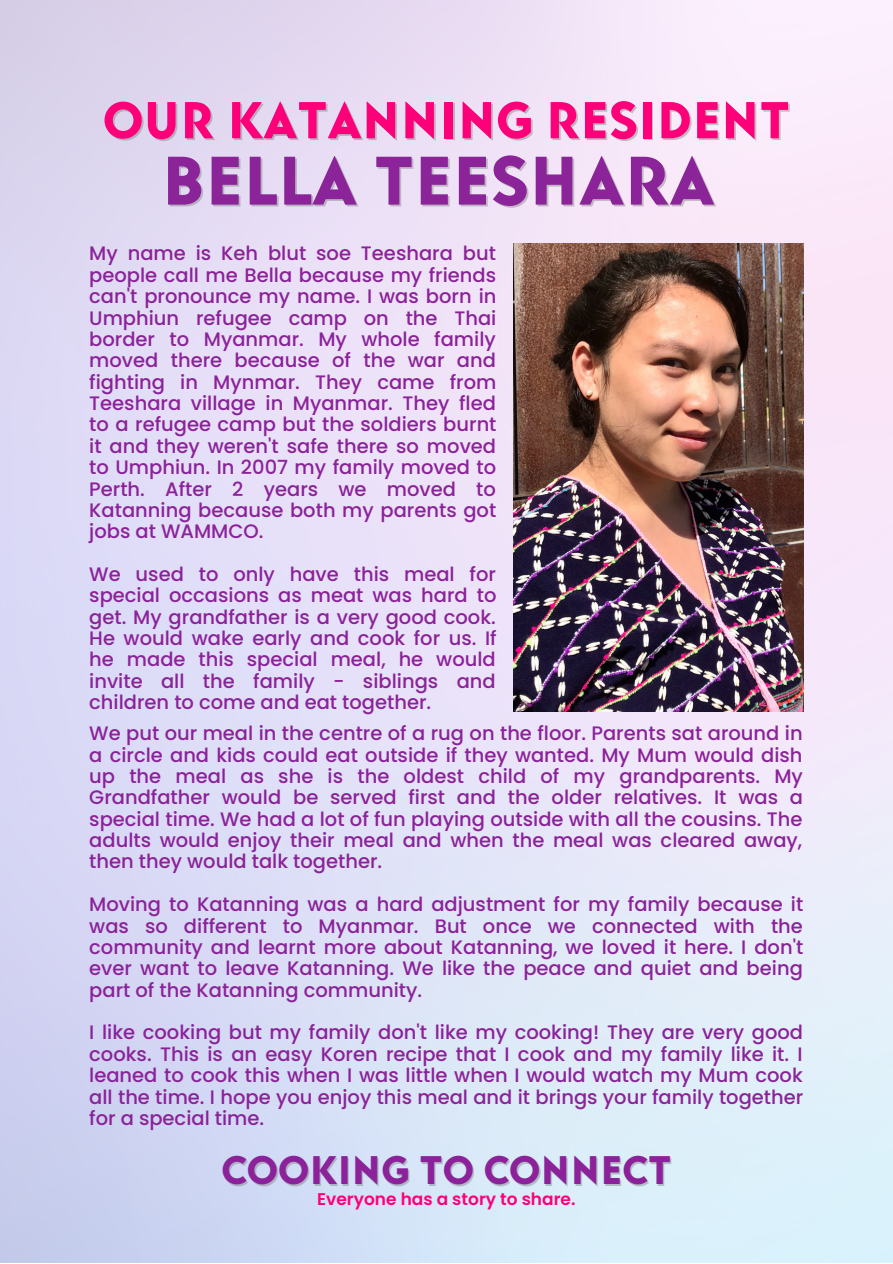
<style>
.page{position:relative;width:893px;height:1264px;background:#fff}
.page>*{position:absolute;margin:0;border:0;box-sizing:border-box;transform-origin:0 0}
.t1{font:67.5px "Baro";color:#8b2399}
.t2{font:51px "Baro";color:#fd0079}
.t3{font:39.3px "Baro";color:#8b2299}
.t4{font:500 19.5px/21.3px "Poppins";color:#8b2299;text-align:justify}
.t5{font:600 16.95px "Poppins";color:#fd0079}
</style>
<div class="page">
<img style="left:0;top:0;width:892px;height:1262px">
<img style="left:513px;top:244px;width:290px;height:467px">
<h2 class="t2" style="left:103px;top:90px;width:688px">OUR KATANNING RESIDENT</h2>
<h1 class="t1" style="left:161px;top:140px;width:554px">BELLA TEESHARA</h1>
<p class="t4" style="left:89px;top:243px;width:409px">My name is Keh blut soe Teeshara but people call me Bella because my friends can't pronounce my name. I was born in Umphiun refugee camp on the Thai border to Myanmar. My whole family moved there because of the war and fighting in Mynmar. They came from Teeshara village in Myanmar. They fled to a refugee camp but the soldiers burnt it and they weren't safe there so moved to Umphiun. In 2007 my family moved to Perth. After 2 years we moved to Katanning because both my parents got jobs at WAMMCO.</p>
<p class="t4" style="left:89px;top:563px;width:409px">We used to only have this meal for special occasions as meat was hard to get. My grandfather is a very good cook.<br>He would wake early and cook for us. If he made this special meal, he would invite all the family - siblings and children to come and eat together.</p>
<p class="t4" style="left:89px;top:722px;width:715px">We put our meal in the centre of a rug on the floor. Parents sat around in a circle and kids could eat outside if they wanted. My Mum would dish up the meal as she is the oldest child of my grandparents. My Grandfather would be served first and the older relatives. It was a special time. We had a lot of fun playing outside with all the cousins. The adults would enjoy their meal and when the meal was cleared away, then they would talk together.</p>
<p class="t4" style="left:89px;top:893px;width:715px">Moving to Katanning was a hard adjustment for my family because it was so different to Myanmar. But once we connected with the community and learnt more about Katanning, we loved it here. I don't ever want to leave Katanning. We like the peace and quiet and being part of the Katanning community.</p>
<p class="t4" style="left:89px;top:1021px;width:715px">I like cooking but my family don't like my cooking! They are very good cooks. This is an easy Koren recipe that I cook and my family like it. I leaned to cook this when I was little when I would watch my Mum cook all the time. I hope you enjoy this meal and it brings your family together for a special time.</p>
<h3 class="t3" style="left:221px;top:1146px;width:451px">COOKING TO CONNECT</h3>
<p class="t5" style="left:317px;top:1187px;width:260px">Everyone has a story to share.</p>
</div>
